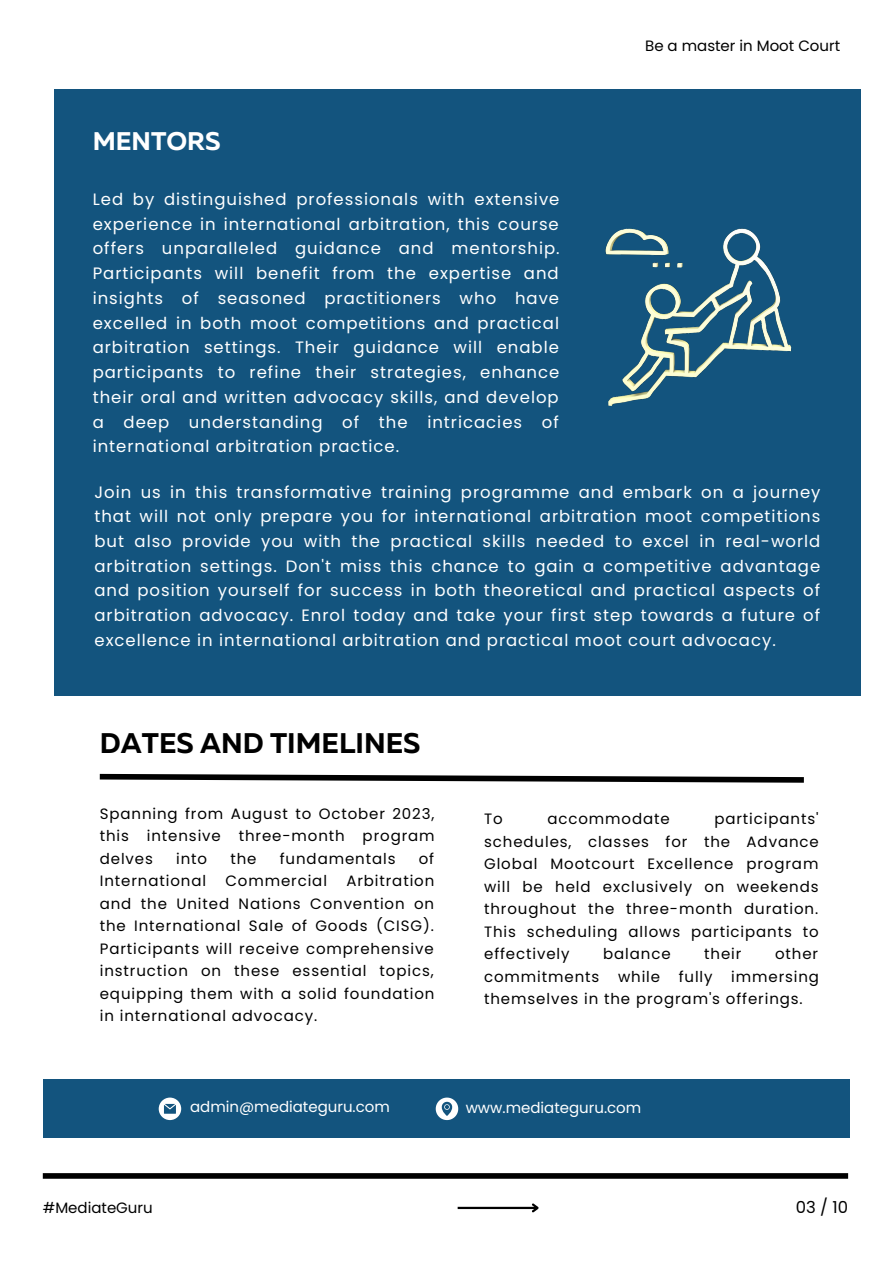
<style>
.page{position:relative;width:893px;height:1264px;background:#fff}
.page>*{position:absolute;margin:0;border:0;box-sizing:border-box;transform-origin:0 0}
.t1{font:700 28.35px "Muller";color:#000}
.t2{font:700 25.5px "Muller";color:#fff}
.t3{font:16.5px/24.8px "Poppins";letter-spacing:.06em;color:#fff;text-align:justify}
.t4{font:16.5px "Poppins";color:#000}
.t5{font:15px/22.5px "Poppins";letter-spacing:.06em;color:#000;text-align:justify}
.t6{font:15px "Poppins";color:#fff}
.t7{font:15px "Poppins";color:#000}
</style>
<div class="page">
<div style="left:54px;top:89px;width:806px;height:606px;background:#13547e"></div>
<div style="left:43px;top:1079px;width:806px;height:58px;background:#13547e"></div>
<img style="left:605px;top:228px;width:187px;height:178px">
<div style="left:43px;top:1173px;width:805px;height:5px;background:#000"></div>
<hr style="left:457px;top:1206px;width:80px;height:2px;background:#000">
<svg style="left:529px;top:1203px;width:10px;height:10px"></svg>
<svg style="left:159px;top:1097px;width:22px;height:23px"></svg>
<svg style="left:435px;top:1097px;width:23px;height:23px"></svg>
<svg style="left:99px;top:773px;width:705px;height:10px"></svg>
<p class="t2" style="left:93px;top:130px;width:129px">MENTORS</p>
<p class="t3" style="left:93px;top:187px;width:468px">Led by distinguished professionals with extensive experience in international arbitration, this course offers unparalleled guidance and mentorship.<br>Participants will benefit from the expertise and insights of seasoned practitioners who have excelled in both moot competitions and practical arbitration settings. Their guidance will enable participants to refine their strategies, enhance their oral and written advocacy skills, and develop a deep understanding of the intricacies of international arbitration practice.</p>
<p class="t7" style="left:645px;top:35px;width:196px">Be a master in Moot Court</p>
<p class="t3" style="left:94px;top:479px;width:727px">Join us in this transformative training programme and embark on a journey that will not only prepare you for international arbitration moot competitions but also provide you with the practical skills needed to excel in real-world arbitration settings. Don't miss this chance to gain a competitive advantage and position yourself for success in both theoretical and practical aspects of arbitration advocacy. Enrol today and take your first step towards a future of excellence in international arbitration and practical moot court advocacy.</p>
<p class="t1" style="left:100px;top:731px;width:322px">DATES AND TIMELINES</p>
<p class="t5" style="left:100px;top:802px;width:336px">Spanning from August to October 2023, this intensive three-month program delves</p>
<p class="t5" style="left:176px;top:847px;width:33px">into</p>
<p class="t5" style="left:230px;top:847px;width:28px">the</p>
<p class="t5" style="left:280px;top:847px;width:117px">fundamentals</p>
<p class="t5" style="left:419px;top:847px;width:17px">of</p>
<p class="t5" style="left:100px;top:869px;width:108px">International</p>
<p class="t5" style="left:225px;top:869px;width:103px">Commercial</p>
<p class="t5" style="left:100px;top:869px;width:336px;text-indent:246px">Arbitration and the United Nations Convention on the International Sale of Goods (CISG).<br>Participants will receive comprehensive instruction on these essential topics, equipping them with a solid foundation in international advocacy.</p>
<p class="t5" style="left:484px;top:808px;width:336px;text-indent:230px">participants' schedules, classes for the Advance Global Mootcourt Excellence program will be held exclusively on weekends throughout the three-month duration.<br>This scheduling allows participants to effectively</p>
<p class="t5" style="left:484px;top:808px;width:20px">To</p>
<p class="t5" style="left:547px;top:808px;width:124px">accommodate</p>
<p class="t5" style="left:603px;top:942px;width:69px">balance</p>
<p class="t5" style="left:704px;top:942px;width:39px">their</p>
<p class="t5" style="left:484px;top:942px;width:336px;text-indent:291px">other commitments while fully immersing themselves in the program's offerings.</p>
<p class="t6" style="left:190px;top:1096px;width:201px">admin@mediateguru.com</p>
<p class="t6" style="left:465px;top:1097px;width:177px">www.mediateguru.com</p>
<p class="t7" style="left:43px;top:1196px;width:111px">#MediateGuru</p>
<p class="t4" style="left:795px;top:1195px;width:54px">03 / 10</p>
</div>
